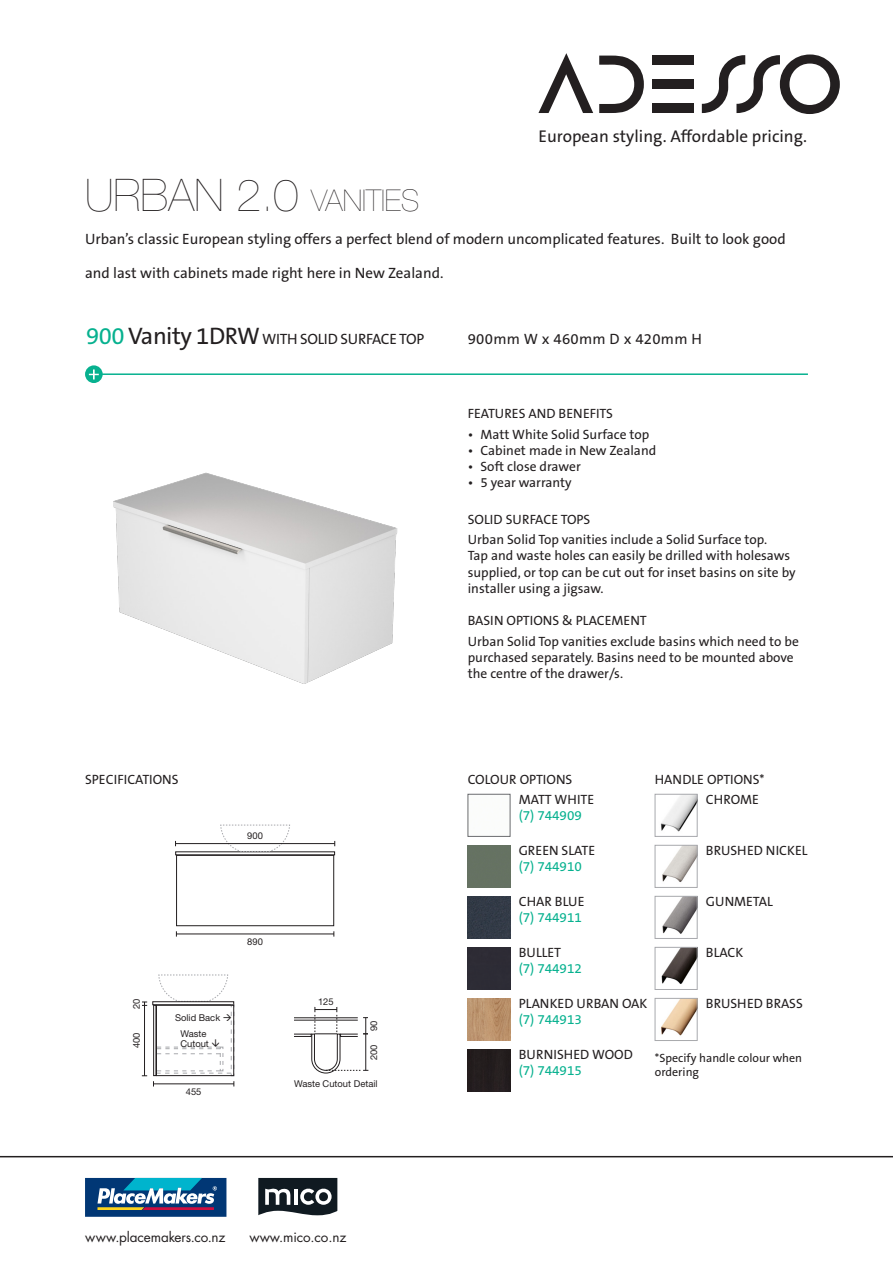
<style>
.page{position:relative;width:893px;height:1263px;background:#fff}
.page>*{position:absolute;margin:0;border:0;box-sizing:border-box;transform-origin:0 0}
.t1{font:200 45px "Helvetica Neue LT Std";color:#231f20}
.t2{font:17.1px "The Sans B5 Plain";color:#231f20}
.t3{font:15px "The Sans B5 Plain";color:#231f20}
.t4{font:15px "The Sans B5 Plain";letter-spacing:-.02em;color:#231f20}
.t5{font:15px "The Sans B5 Plain";letter-spacing:.02em;color:#231f20}
.Product_-_description{font:13.5px/16.2px "The Sans B5 Plain";color:#231f20}
.t6{font:13.5px "The Sans B5 Plain";color:#07b18f}
.Product_-_description-2{font:13.5px "Futura Std";letter-spacing:-.01em;color:#231f20}
.t7{font:12px/14.4px "The Sans B5 Plain";color:#231f20}
.t8{font:9.3px "Helvetica Neue LT Std";color:#231f20}
.s1{font-size:30px}
.s2{font-size:24px;color:#07b18f}
.s3{font-size:24px}
</style>
<div class="page">
<hr style="left:94px;top:373px;width:714px;height:2px;background:#07b18f">
<svg style="left:538px;top:53px;width:55px;height:60px"></svg>
<div style="left:652px;top:104px;width:42px;height:9px;background:#231f20"></div>
<svg style="left:599px;top:56px;width:45px;height:57px"></svg>
<div style="left:652px;top:80px;width:42px;height:9px;background:#231f20"></div>
<div style="left:652px;top:56px;width:42px;height:9px;background:#231f20"></div>
<svg style="left:702px;top:54px;width:138px;height:60px"></svg>
<svg style="left:85px;top:365px;width:18px;height:18px"></svg>
<svg style="left:89px;top:369px;width:10px;height:10px"></svg>
<hr style="left:0;top:1156px;width:893px;height:1px;background:#231f20">
<div style="left:85px;top:1178px;width:141px;height:39px;background:#013775"></div>
<svg style="left:97px;top:1178px;width:120px;height:32px"></svg>
<svg style="left:258px;top:1178px;width:79px;height:37px"></svg>
<div style="left:468px;top:845px;width:42px;height:43px;background:#657262"></div>
<div style="left:468px;top:896px;width:42px;height:43px;background:#323a46"></div>
<div style="left:468px;top:947px;width:42px;height:43px;background:#2d2b35"></div>
<img style="left:468px;top:998px;width:42px;height:43px">
<div style="left:468px;top:1049px;width:42px;height:43px;background:#241d1e"></div>
<img style="left:660px;top:796px;width:35px;height:36px">
<div style="left:655px;top:794px;width:42px;height:42px;border:1px solid #a8a9ad"></div>
<img style="left:662px;top:847px;width:33px;height:35px">
<div style="left:655px;top:845px;width:42px;height:43px;border:1px solid #a8a9ad"></div>
<img style="left:662px;top:898px;width:33px;height:36px">
<div style="left:655px;top:896px;width:42px;height:43px;border:1px solid #a8a9ad"></div>
<img style="left:661px;top:949px;width:34px;height:35px">
<div style="left:655px;top:947px;width:42px;height:43px;border:1px solid #a8a9ad"></div>
<img style="left:661px;top:1000px;width:34px;height:36px">
<div style="left:655px;top:998px;width:42px;height:43px;border:1px solid #a8a9ad"></div>
<div style="left:176px;top:855px;width:158px;height:71px;border:1px solid #231f20"></div>
<svg style="left:220px;top:825px;width:70px;height:27px"></svg>
<hr style="left:175px;top:843px;width:160px;height:1px;background:#231f20">
<div style="left:244px;top:830px;width:22px;height:11px;background:#fff"></div>
<hr style="left:176px;top:934px;width:158px;height:1px;background:#231f20">
<div style="left:152px;top:1001px;width:82px;height:4px;border:1px solid #231f20"></div>
<hr style="left:144px;top:1002px;width:1px;height:74px;background:#231f20">
<svg style="left:142px;top:1002px;width:5px;height:4px"></svg>
<hr style="left:294px;top:1020px;width:64px;height:1px;background:#231f20">
<hr style="left:294px;top:1017px;width:64px;height:1px;background:#231f20">
<div style="left:294px;top:1034px;width:17px;height:3px;border:1px solid #231f20"></div>
<svg style="left:311px;top:1007px;width:57px;height:66px"></svg>
<img style="left:113px;top:473px;width:284px;height:211px">
<svg style="left:153px;top:975px;width:82px;height:111px"></svg>
<p class="t2" style="left:538px;top:128px;width:270px">European styling. Affordable pricing.</p>
<p class="t1" style="left:85px;top:169px;width:336px">URBAN 2.0 <span class="s1">VANITIES</span></p>
<p class="t3" style="left:85px;top:232px;width:702px">Urban’s classic European styling offers a perfect blend of modern uncomplicated features. Built to look good</p>
<p class="t3" style="left:85px;top:265px;width:360px">and last with cabinets made right here in New Zealand.</p>
<p class="t4" style="left:86px;top:332px;width:340px"><span class="s2">900</span> <span class="s3">Vanity 1DRW</span> WITH SOLID SURFACE TOP</p>
<p class="Product_-_description" style="left:85px;top:772px;width:95px">SPECIFICATIONS</p>
<p class="t8" style="left:247px;top:830px;width:17px">900</p>
<p class="t8" style="left:131px;top:1009px;width:12px;rotate:-90deg">20</p>
<p class="t8" style="left:131px;top:1048px;width:17px;rotate:-90deg">400</p>
<p class="t8" style="left:247px;top:936px;width:17px">890</p>
<p class="t8" style="left:175px;top:1012px;width:58px">Solid Back →</p>
<p class="t8" style="left:180px;top:1028px;width:28px">Waste</p>
<p class="t8" style="left:180px;top:1038px;width:30px">Cutout</p>
<p class="t8" style="left:186px;top:1086px;width:17px">455</p>
<p class="t8" style="left:318px;top:996px;width:17px">125</p>
<p class="t8" style="left:368px;top:1031px;width:12px;rotate:-90deg">90</p>
<p class="t8" style="left:368px;top:1060px;width:17px;rotate:-90deg">200</p>
<p class="t8" style="left:294px;top:1078px;width:85px">Waste Cutout Detail</p>
<p class="t5" style="left:468px;top:332px;width:236px">900mm W x 460mm D x 420mm H</p>
<p class="Product_-_description" style="left:468px;top:406px;width:147px">FEATURES AND BENEFITS</p>
<p class="Product_-_description" style="left:468px;top:426px;width:183px">• Matt White Solid Surface top</p>
<p class="Product_-_description" style="left:468px;top:443px;width:190px">• Cabinet made in New Zealand</p>
<p class="Product_-_description" style="left:468px;top:459px;width:115px">• Soft close drawer</p>
<p class="Product_-_description" style="left:468px;top:475px;width:106px">• 5 year warranty</p>
<p class="Product_-_description" style="left:468px;top:512px;width:124px">SOLID SURFACE TOPS</p>
<p class="Product_-_description" style="left:468px;top:532px;width:329px">Urban Solid Top vanities include a Solid Surface top.<br>Tap and waste holes can easily be drilled with holesaws supplied, or top can be cut out for inset basins on site by installer using a jigsaw.</p>
<p class="Product_-_description" style="left:468px;top:613px;width:181px">BASIN OPTIONS &amp; PLACEMENT</p>
<p class="Product_-_description" style="left:468px;top:633px;width:333px">Urban Solid Top vanities exclude basins which need to be purchased separately. Basins need to be mounted above the centre of the drawer/s.</p>
<p class="Product_-_description" style="left:468px;top:772px;width:106px">COLOUR OPTIONS</p>
<p class="Product_-_description" style="left:519px;top:792px;width:77px">MATT WHITE</p>
<p class="t6" style="left:519px;top:808px;width:65px">(7) 744909</p>
<p class="Product_-_description" style="left:519px;top:843px;width:78px">GREEN SLATE</p>
<p class="t6" style="left:519px;top:859px;width:65px">(7) 744910</p>
<p class="Product_-_description" style="left:519px;top:894px;width:67px">CHAR BLUE</p>
<p class="t6" style="left:519px;top:910px;width:65px">(7) 744911</p>
<p class="Product_-_description" style="left:519px;top:945px;width:44px">BULLET</p>
<p class="t6" style="left:519px;top:962px;width:65px">(7) 744912</p>
<p class="Product_-_description" style="left:519px;top:996px;width:130px">PLANKED URBAN OAK</p>
<p class="t6" style="left:519px;top:1013px;width:65px">(7) 744913</p>
<p class="Product_-_description" style="left:519px;top:1047px;width:116px">BURNISHED WOOD</p>
<p class="t6" style="left:519px;top:1064px;width:65px">(7) 744915</p>
<p class="Product_-_description" style="left:655px;top:772px;width:111px">HANDLE OPTIONS*</p>
<p class="Product_-_description" style="left:706px;top:792px;width:55px">CHROME</p>
<p class="Product_-_description" style="left:706px;top:843px;width:103px">BRUSHED NICKEL</p>
<p class="Product_-_description" style="left:706px;top:894px;width:69px">GUNMETAL</p>
<p class="Product_-_description" style="left:706px;top:945px;width:39px">BLACK</p>
<p class="Product_-_description" style="left:706px;top:996px;width:98px">BRUSHED BRASS</p>
<p class="t7" style="left:655px;top:1051px;width:149px">*Specify handle colour when ordering</p>
<p class="Product_-_description-2" style="left:85px;top:1228px;width:142px">www.placemakers.co.nz</p>
<p class="Product_-_description-2" style="left:250px;top:1228px;width:98px">www.mico.co.nz</p>
</div>
